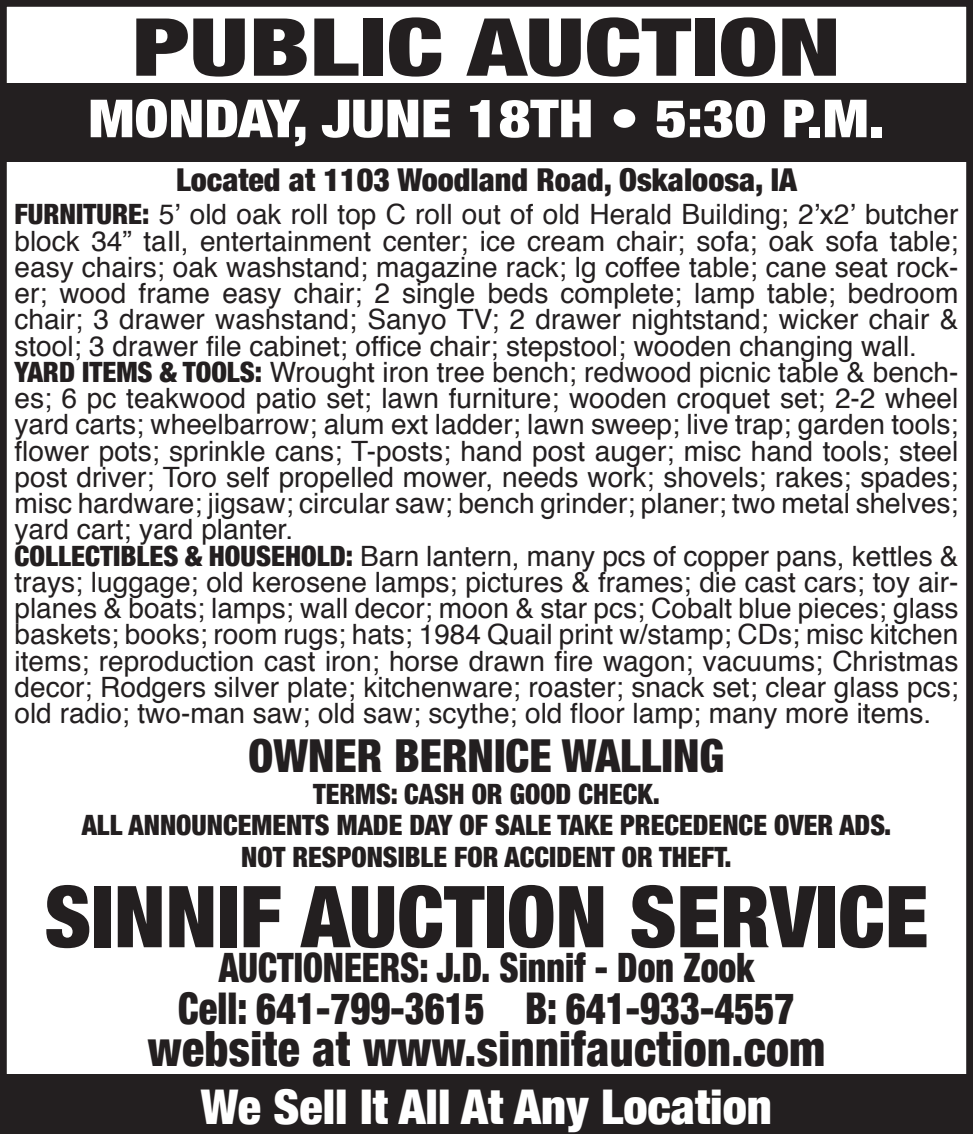
<style>
.page{position:relative;width:973px;height:1134px;background:#fff}
.page>*{position:absolute;margin:0;border:0;box-sizing:border-box;transform-origin:0 0}
.t1{font:900 condensed 85.75px "Helvetica Neue";color:#231f20}
.t2{font:900 condensed 80.15px "Helvetica Neue";color:#231f20;scale:1.33 1}
.t3{font:900 condensed 52.5px "Helvetica Neue";color:#fff;scale:1.16 1}
.t4{font:900 condensed 48.65px "Helvetica Neue";letter-spacing:.01em;color:#231f20;scale:.94 1}
.t5{font:900 condensed 47.95px "Helvetica Neue";color:#fff}
.t6{font:900 condensed 45.5px "Helvetica Neue";color:#231f20}
.t7{font:900 condensed 43.75px "Helvetica Neue";color:#231f20;scale:.88 1}
.t8{font:900 condensed 40.6px "Helvetica Neue";color:#231f20;scale:.88 1}
.t9{font:900 condensed 31.5px "Helvetica Neue";color:#231f20}
.t10{font:28px/26.2px "Helvetica";color:#231f20}
.t11{font:900 condensed 28px "Helvetica Neue";color:#231f20}
.s1{font-family:"Helvetica Neue";font-weight:900;font-stretch:condensed}
</style>
<div class="page">
<div style="left:0;top:0;width:973px;height:1134px;border:7px solid #231f20"></div>
<div style="left:0;top:83px;width:973px;height:79px;background:#231f20"></div>
<div style="left:0;top:1075px;width:973px;height:59px;background:#231f20"></div>
<h2 class="t2" style="left:132px;top:-2px;width:534px">PUBLIC Auction</h2>
<h3 class="t3" style="left:88px;top:86px;width:688px">MONDAY, JUNE 18TH • 5:30 P.M.</h3>
<p class="t9" style="left:176px;top:161px;width:622px">Located at 1103 Woodland Road, Oskaloosa, IA</p>
<p class="t10" style="left:15px;top:202px;width:945px"><span class="s1">FURNITURE:</span> 5’ old oak roll top C roll out of old Herald Building; 2’x2’ butcher block 34” taIl, entertainment center; ice cream chair; sofa; oak sofa table; easy chairs; oak washstand; magazine rack; lg coffee table; cane seat rock&shy;er; wood frame easy chair; 2 single beds complete; lamp table; bedroom chair; 3 drawer washstand; Sanyo TV; 2 drawer nightstand; wicker chair &amp; stool; 3 drawer file cabinet; office chair; stepstool; wooden changing wall.<br><span class="s1">YARD ITEMS &amp; TOOLS:</span> Wrought iron tree bench; redwood picnic table &amp; bench&shy;es; 6 pc teakwood patio set; lawn furniture; wooden croquet set; 2-2 wheel yard carts; wheelbarrow; alum ext ladder; lawn sweep; live trap; garden tools; flower pots; sprinkle cans; T-posts; hand post auger; misc hand tools; steel post driver; Toro self propelled mower, needs work; shovels; rakes; spades; misc hardware; jigsaw; circular saw; bench grinder; planer; two metal shelves; yard cart; yard planter.<br><span class="s1">COLLECTIBLES &amp; HOUSEHOLD:</span> Barn lantern, many pcs of copper pans, kettles &amp; trays; luggage; old kerosene lamps; pictures &amp; frames; die cast cars; toy air&shy;planes &amp; boats; lamps; wall decor; moon &amp; star pcs; Cobalt blue pieces; glass baskets; books; room rugs; hats; 1984 Quail print w/stamp; CDs; misc kitchen items; reproduction cast iron; horse drawn fire wagon; vacuums; Christmas decor; Rodgers silver plate; kitchenware; roaster; snack set; clear glass pcs; old radio; two-man saw; old saw; scythe; old floor lamp; many more items.</p>
<h3 class="t6" style="left:249px;top:728px;width:477px">OWNER BERNICE WALLING</h3>
<p class="t11" style="left:313px;top:777px;width:348px">TERMS: CASH OR GOOD CHECK.</p>
<p class="t11" style="left:82px;top:808px;width:158px">All announceme</p>
<p class="t11" style="left:286px;top:808px;width:68px">nts made</p>
<p class="t11" style="left:409px;top:808px;width:15px">day</p>
<p class="t11" style="left:459px;top:808px;width:51px">of sale</p>
<p class="t11" style="left:557px;top:808px;width:27px">take</p>
<p class="t11" style="left:620px;top:808px;width:16px">precede</p>
<p class="t11" style="left:722px;top:808px;width:170px">nce over ads.</p>
<p class="t11" style="left:241px;top:840px;width:16px">NOT</p>
<p class="t11" style="left:292px;top:840px;width:441px">RESPONSIBLE FOR ACCIDENT OR THEFT.</p>
<h1 class="t1" style="left:44px;top:864px;width:885px">SINNIF AUCTION SERVICE</h1>
<h3 class="t8" style="left:219px;top:943px;width:610px">AUCTION EERS: J.D. Sinnif - Don Zook</h3>
<h3 class="t7" style="left:178px;top:982px;width:702px">Cell: 641-799-3615 B: 641-933-4557</h3>
<h3 class="t4" style="left:148px;top:1019px;width:722px">website at www.sinnifauction.com</h3>
<h3 class="t5" style="left:201px;top:1077px;width:572px">We Sell It All At Any Location</h3>
</div>
